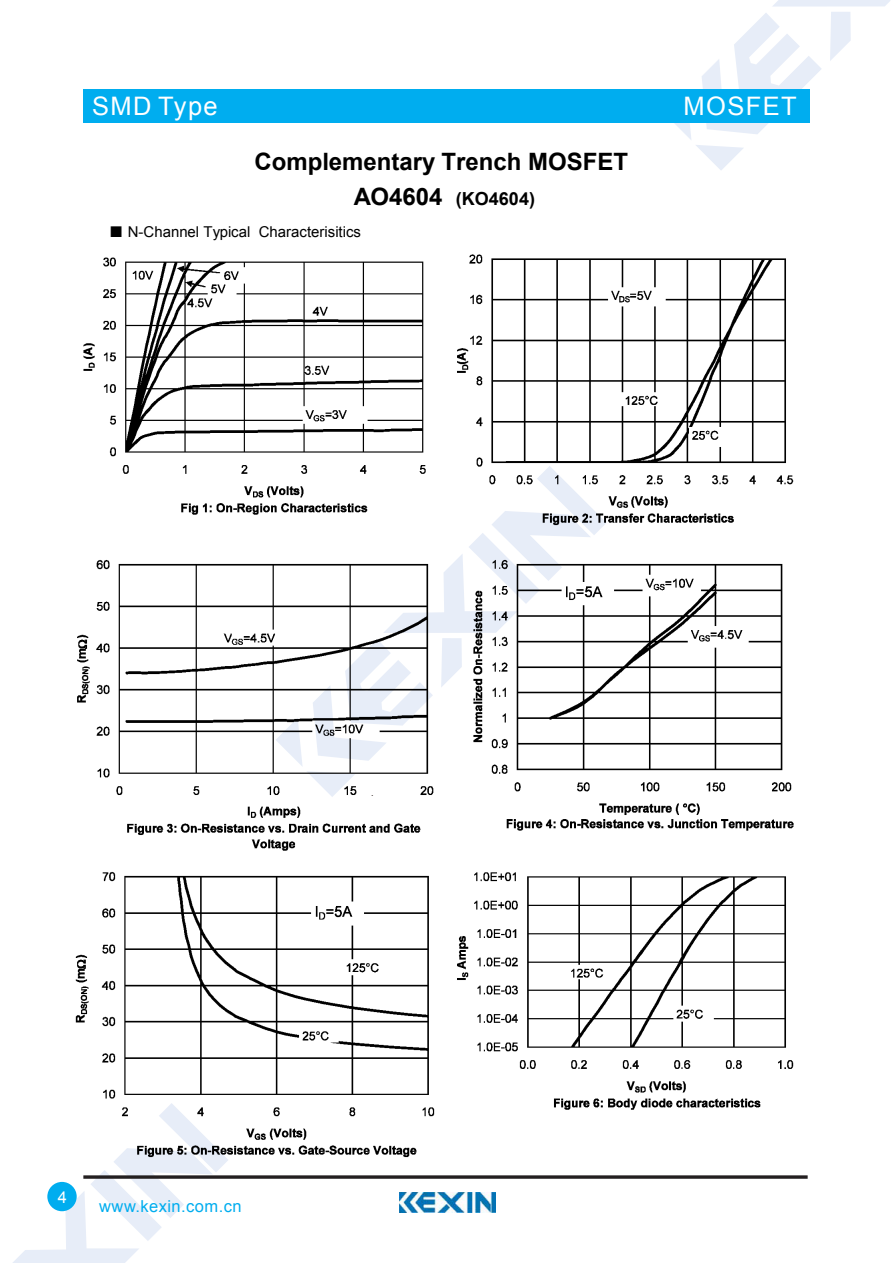
<style>
.page{position:relative;width:893px;height:1263px;background:#fff}
.page>*{position:absolute;margin:0;border:0;box-sizing:border-box;transform-origin:0 0}
.t1{font:25.5px "Arial";letter-spacing:.055em;color:#fff}
.t2{font:700 24px "Arial";color:#000}
.t3{font:700 18px "Arial";letter-spacing:.005em;color:#000}
.t4{font:16.5px "Arial";letter-spacing:.025em;color:#00adef}
.t5{font:16.5px "Arial";color:#fff}
.t6{font:15px "Arial";color:#000}
.t7{font:9px "Arial";color:#231815}
.s1{font-size:24px}
.s2{font-family:"Sim Sun"}
</style>
<div class="page">
<svg style="left:674px;top:0;width:216px;height:170px"></svg>
<svg style="left:13px;top:1179px;width:171px;height:84px"></svg>
<div style="left:83px;top:89px;width:726px;height:34px;background:#00adef"></div>
<svg style="left:83px;top:1177px;width:725px;height:2px"></svg>
<div style="left:47px;top:1182px;width:30px;height:29px;background:#00adef;border-radius:50%"></div>
<img style="left:400px;top:1193px;width:95px;height:20px">
<img style="left:75px;top:254px;width:733px;height:923px">
<h1 class="t1" style="left:92px;top:89px;width:127px">SMD Type</h1>
<h2 class="t2" style="left:254px;top:145px;width:375px">Complementary Trench MOSFET</h2>
<p class="t3" style="left:354px;top:187px;width:183px"><span class="s1">AO4604</span> (KO4604)</p>
<p class="t6" style="left:109px;top:222px;width:254px"><span class="s2">■</span> N-Channel Typical Characterisitics</p>
<h1 class="t1" style="left:684px;top:89px;width:115px">MOSFET</h1>
<p class="t7" style="left:371px;top:787px;width:4px">.</p>
<p class="t5" style="left:58px;top:1186px;width:11px">4</p>
<p class="t4" style="left:99px;top:1196px;width:144px">www.kexin.com.cn</p>
</div>
